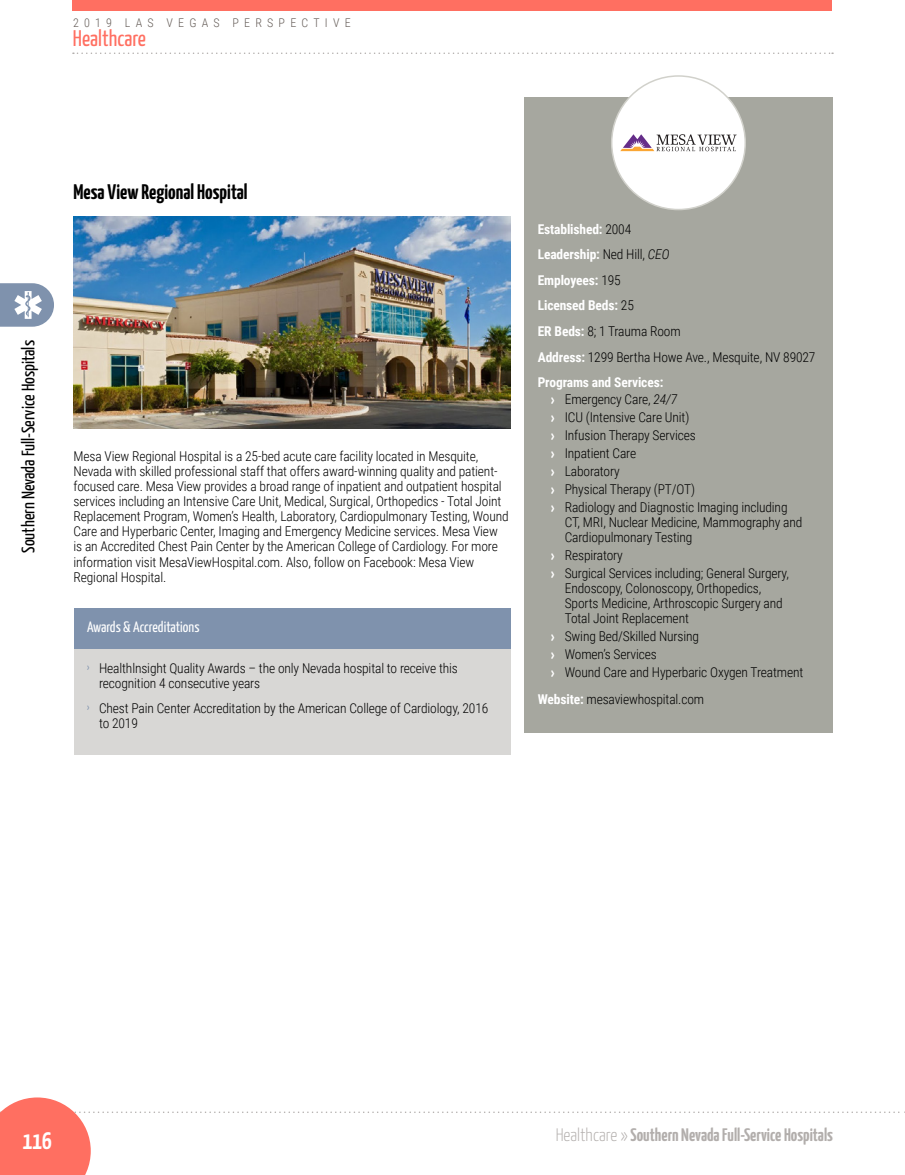
<style>
.page{position:relative;width:905px;height:1175px;background:#fff}
.page>*{position:absolute;margin:0;border:0;box-sizing:border-box;transform-origin:0 0}
.t1{font:700 24px "Yanone Kaffeesatz";color:#fff}
.t2{font:22.5px "Yanone Kaffeesatz";color:#ff6f61}
.t3{font:700 21px "Yanone Kaffeesatz";color:#000}
.t4{font:700 18px "Yanone Kaffeesatz";color:#b2aeac}
.t5{font:18px "Yanone Kaffeesatz";color:#000}
.featureTitle{font:15px "Yanone Kaffeesatz";color:#fff}
.body-copy{font:300 13.5px/15px "Roboto Condensed";letter-spacing:-.01em;color:#000}
.wiki{font:300 13.5px "Roboto Condensed";letter-spacing:-.01em;color:#000}
.wiki-2{font:700 13.5px "Roboto Condensed";letter-spacing:-.01em;color:#fff}
.t6{font:300 12px "Roboto Condensed";letter-spacing:.435em;color:#655d58}
.s1{font-weight:300;color:#000}
.s2{font-weight:300;font-style:italic;color:#000}
.s3{font-weight:700;color:#fff}
.s4{font-family:"Yanone Kaffeesatz";font-weight:700;color:#fff}
.s5{font-style:italic}
.s6{font-weight:300}
</style>
<div class="page">
<div style="left:74px;top:644px;width:436px;height:111px;background:#d8d7d5"></div>
<div style="left:74px;top:608px;width:436px;height:40px;background:#7f92ad"></div>
<div style="left:524px;top:97px;width:308px;height:635px;background:#a6a79f"></div>
<div style="left:611px;top:76px;width:134px;height:133px;background:#fff;border-radius:50%"></div>
<svg style="left:620px;top:134px;width:116px;height:17px"></svg>
<img style="left:74px;top:216px;width:436px;height:212px">
<svg style="left:0;top:1097px;width:905px;height:77px"></svg>
<div style="left:73px;top:0;width:759px;height:11px;background:#ff6f61"></div>
<svg style="left:73px;top:52px;width:760px;height:2px"></svg>
<svg style="left:0;top:283px;width:54px;height:44px"></svg>
<p class="t6" style="left:73px;top:14px;width:279px">2019 LAS VEGAS PERSPECTIVE</p>
<h2 class="t2" style="left:73px;top:22px;width:75px">Healthcare</h2>
<h3 class="t5" style="left:15px;top:553px;width:214px;rotate:-90deg">Southern Nevada Full-Service Hospitals</h3>
<p class="t3" style="left:74px;top:177px;width:175px">Mesa View Regional Hospital</p>
<p class="body-copy" style="left:74px;top:448px;width:436px">Mesa View Regional Hospital is a 25-bed acute care facility located in Mesquite, Nevada with skilled professional staff that offers award-winning quality and patient&shy;focused care. Mesa View provides a broad range of inpatient and outpatient hospital services including an Intensive Care Unit, Medical, Surgical, Orthopedics - Total Joint Replacement Program, Women’s Health, Laboratory, Cardiopulmonary Testing, Wound Care and Hyperbaric Center, Imaging and Emergency Medicine services. Mesa View is an Accredited Chest Pain Center by the American College of Cardiology. For more information visit MesaViewHospital.com. Also, follow on Facebook: Mesa View Regional Hospital.</p>
<p class="featureTitle" style="left:87px;top:616px;width:114px">Awards &amp; Accreditations</p>
<p class="body-copy" style="left:99px;top:660px;width:360px;text-indent:-12px"><sup>›</sup> Healthlnsight Quality Awards – the only Nevada hospital to receive this recognition 4 consecutive years</p>
<p class="body-copy" style="left:99px;top:700px;width:391px;text-indent:-12px"><sup>›</sup> Chest Pain Center Accreditation by the American College of Cardiology, 2016 to 2019</p>
<p class="wiki-2" style="left:537px;top:220px;width:95px">Established: <span class="s1">2004</span></p>
<p class="wiki-2" style="left:537px;top:245px;width:133px">Leadership: <span class="s1">Ned Hill,</span> <span class="s2">CEO</span></p>
<p class="wiki-2" style="left:537px;top:271px;width:85px">Employees: <span class="s1">195</span></p>
<p class="wiki-2" style="left:537px;top:296px;width:98px">Licensed Beds: <span class="s1">25</span></p>
<p class="wiki" style="left:537px;top:322px;width:144px"><span class="s3">ER Beds:</span> 8; 1 Trauma Room</p>
<p class="wiki" style="left:537px;top:347px;width:279px"><span class="s3">Address:</span> 1299 Bertha Howe Ave., Mesquite, NV 89027</p>
<p class="wiki-2" style="left:537px;top:373px;width:127px">Programs and Services:</p>
<p class="body-copy" style="left:551px;top:391px;width:127px"><span class="s4">›</span> Emergency Care, <span class="s5">24/7</span></p>
<p class="body-copy" style="left:551px;top:409px;width:140px"><span class="s4">›</span> ICU (Intensive Care Unit)</p>
<p class="body-copy" style="left:551px;top:427px;width:146px"><span class="s4">›</span> Infusion Therapy Services</p>
<p class="body-copy" style="left:551px;top:445px;width:86px"><span class="s4">›</span> Inpatient Care</p>
<p class="body-copy" style="left:551px;top:463px;width:70px"><span class="s4">›</span> Laboratory</p>
<p class="body-copy" style="left:551px;top:481px;width:145px"><span class="s4">›</span> Physical Therapy (PT/OT)</p>
<p class="body-copy" style="left:564px;top:499px;width:239px;text-indent:-14px"><span class="s4">›</span> Radiology and Diagnostic Imaging including<br>CT, MRI, Nuclear Medicine, Mammography and<br>Cardiopulmonary Testing</p>
<p class="body-copy" style="left:551px;top:547px;width:73px"><span class="s4">›</span> Respiratory</p>
<p class="body-copy" style="left:564px;top:565px;width:226px;text-indent:-14px"><span class="s4">›</span> Surgical Services including; General Surgery, Endoscopy, Colonoscopy, Orthopedics, Sports Medicine, Arthroscopic Surgery and Total Joint Replacement</p>
<p class="body-copy" style="left:551px;top:628px;width:149px"><span class="s4">›</span> Swing Bed/Skilled Nursing</p>
<p class="body-copy" style="left:551px;top:646px;width:107px"><span class="s4">›</span> Women’s Services</p>
<p class="body-copy" style="left:551px;top:664px;width:253px"><span class="s4">›</span> Wound Care and Hyperbaric Oxygen Treatment</p>
<p class="wiki" style="left:537px;top:689px;width:168px"><span class="s3">Website:</span> mesaviewhospital.com</p>
<h1 class="t1" style="left:23px;top:1123px;width:30px">116</h1>
<h3 class="t4" style="left:555px;top:1122px;width:279px"><span class="s6">Healthcare »</span> Southern Nevada Full-Service Hospitals</h3>
</div>
